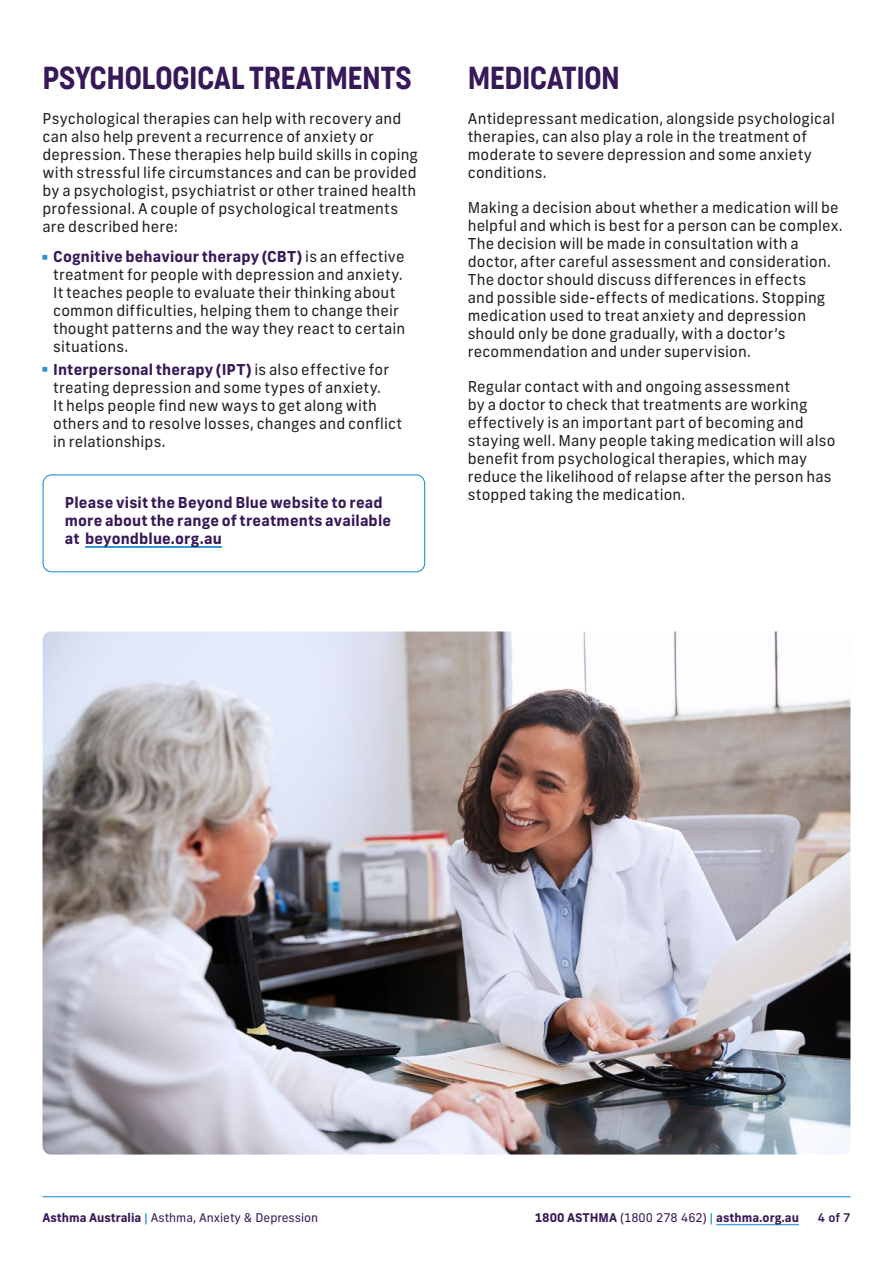
<style>
.page{position:relative;width:893px;height:1263px;background:#fff}
.page>*{position:absolute;margin:0;border:0;box-sizing:border-box;transform-origin:0 0}
.Heading_Purple_text{font:300 30px "Cocogoose Condensed";letter-spacing:-.005em;color:#371959}
.Body_copy_10pt{font:300 30px "Cocogoose Condensed";letter-spacing:-.01em;color:#371959}
.Heading_Purple_text-2{font:15px/18px "New Frank";letter-spacing:.01em;color:#231f20}
.Body_copy_10pt-2{font:700 15px/18px "New Frank";letter-spacing:.01em;color:#371959}
.t1{font:12px "New Frank";color:#371959}
.t2{font:700 12px "New Frank";color:#371959}
.t3{font:500 12px "New Frank";color:#371959}
.s1{font-weight:700;color:#371959}
.s2{font-family:"Frank New"}
.s3{font-weight:700}
.s4{font-weight:500;color:#2793d1}
.s5{font-weight:400}
</style>
<div class="page">
<hr style="left:43px;top:1196px;width:807px;height:1px;background:#2793d1">
<hr style="left:716px;top:1224px;width:83px;height:1px;background:#2793d1">
<hr style="left:85px;top:546px;width:137px;height:2px;background:#2793d1">
<div style="left:43px;top:474px;width:382px;height:98px;border:1px solid #2793d1;border-radius:9px"></div>
<img style="left:43px;top:631px;width:807px;height:523px">
<p class="Heading_Purple_text" style="left:43px;top:57px;width:370px">PSYCHOLOGICAL TREATMENTS</p>
<p class="Heading_Purple_text-2" style="left:43px;top:109px;width:377px">Psychological therapies can help with recovery and can also help prevent a recurrence of anxiety or depression. These therapies help build skills in coping with stressful life circumstances and can be provided by a psychologist, psychiatrist or other trained health professional. A couple of psychological treatments are described here:</p>
<p class="Heading_Purple_text-2" style="left:53px;top:248px;width:354px"><span class="s1">Cognitive behaviour therapy (CBT)</span> is an effective treatment for people with depression and anxiety.<br>It teaches people to evaluate their thinking about common difficulties, helping them to change their thought patterns and the way they react to certain situations.</p>
<p class="Heading_Purple_text-2" style="left:53px;top:360px;width:350px"><span class="s1">Interpersonal therapy (IPT)</span> is also effective for treating depression and some types of anxiety.<br>It helps people find new ways to get along with others and to resolve losses, changes and conflict in relationships.</p>
<p class="Body_copy_10pt-2" style="left:65px;top:494px;width:328px">Please visit the Beyond Blue website to read more about the range of treatments available at <span class="s2">beyondblue.org.au</span></p>
<p class="Body_copy_10pt" style="left:468px;top:57px;width:154px">MEDICATION</p>
<p class="Heading_Purple_text-2" style="left:468px;top:109px;width:369px">Antidepressant medication, alongside psychological therapies, can also play a role in the treatment of moderate to severe depression and some anxiety conditions.</p>
<p class="Heading_Purple_text-2" style="left:468px;top:198px;width:376px">Making a decision about whether a medication will be helpful and which is best for a person can be complex.<br>The decision will be made in consultation with a doctor, after careful assessment and consideration.<br>The doctor should discuss differences in effects<br>and possible side-effects of medications. Stopping medication used to treat anxiety and depression should only be done gradually, with a doctor’s recommendation and under supervision.</p>
<p class="Heading_Purple_text-2" style="left:468px;top:377px;width:369px">Regular contact with and ongoing assessment<br>by a doctor to check that treatments are working effectively is an important part of becoming and staying well. Many people taking medication will also benefit from psychological therapies, which may reduce the likelihood of relapse after the person has stopped taking the medication.</p>
<p class="t1" style="left:43px;top:1210px;width:277px"><span class="s3">Asthma Australia</span> <span class="s4">|</span> Asthma, Anxiety &amp; Depression</p>
<p class="t2" style="left:535px;top:1210px;width:266px">1800 ASTHMA <span class="s5">(1800 278 462)</span> <span class="s4">|</span> asthma.org.au</p>
<p class="t3" style="left:818px;top:1210px;width:34px">4 of 7</p>
</div>
